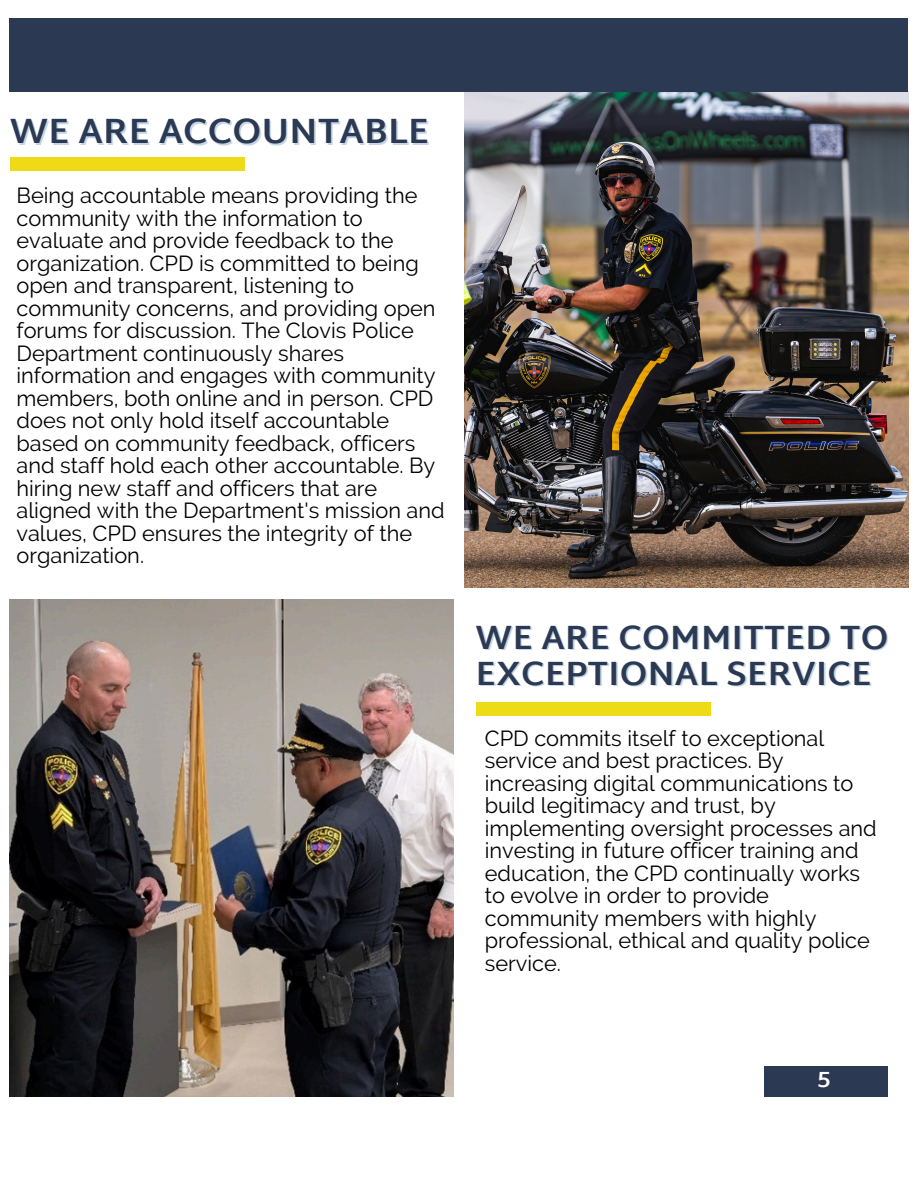
<style>
.page{position:relative;width:918px;height:1188px;background:#fff}
.page>*{position:absolute;margin:0;border:0;box-sizing:border-box;transform-origin:0 0}
.t1{font:700 36px "Martel Sans";color:#2b3953}
.t2{font:700 34.5px "Martel Sans";color:#2b3953}
.t3{font:700 22.5px "Martel Sans";color:#fff}
.t4{font:21.75px/22.5px "Raleway";color:#000}
</style>
<div class="page">
<img style="left:10px;top:599px;width:443px;height:497px">
<img style="left:464px;top:92px;width:445px;height:496px">
<div style="left:10px;top:18px;width:898px;height:74px;background:#2b3953"></div>
<div style="left:764px;top:1066px;width:124px;height:30px;background:#2b3953"></div>
<div style="left:10px;top:157px;width:235px;height:13px;background:#eeda17"></div>
<div style="left:476px;top:702px;width:234px;height:14px;background:#eeda17"></div>
<h1 class="t1" style="left:10px;top:110px;width:421px">WE ARE ACCOUNTABLE</h1>
<p class="t4" style="left:17px;top:185px;width:430px">Being accountable means providing the community with the information to evaluate and provide feedback to the organization. CPD is committed to being open and transparent, listening to community concerns, and providing open forums for discussion. The Clovis Police Department continuously shares information and engages with community members, both online and in person. CPD does not only hold itself accountable based on community feedback, officers and staff hold each other accountable. By hiring new staff and officers that are aligned with the Department's mission and values, CPD ensures the integrity of the organization.</p>
<p class="t2" style="left:476px;top:617px;width:414px">WE ARE COMMITTED TO</p>
<p class="t2" style="left:476px;top:653px;width:398px">EXCEPTIONAL SERVICE</p>
<h1 class="t4" style="left:485px;top:727px;width:393px">CPD commits itself to exceptional service and best practices. By increasing digital communications to build legitimacy and trust, by implementing oversight processes and investing in future officer training and education, the CPD continually works to evolve in order to provide community members with highly professional, ethical and quality police service.</h1>
<p class="t3" style="left:817px;top:1066px;width:15px">5</p>
</div>
